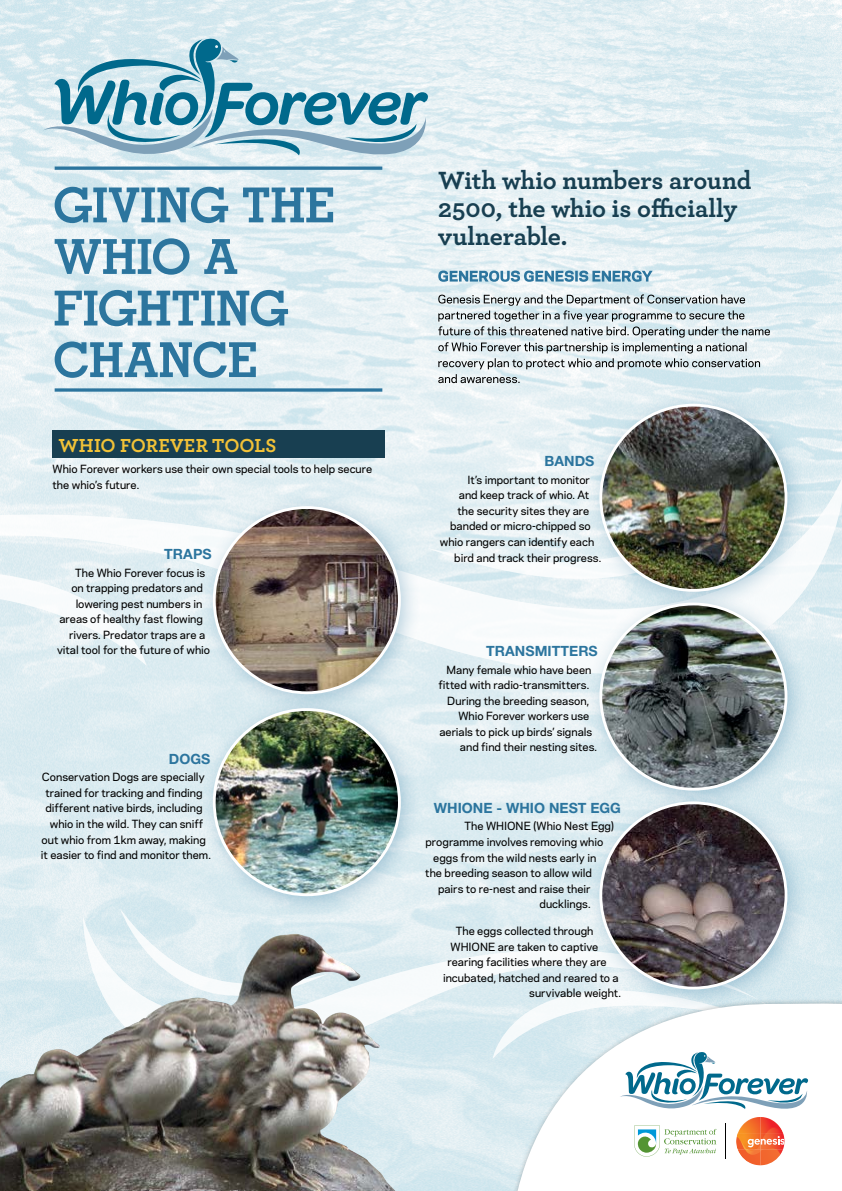
<style>
.page{position:relative;width:842px;height:1191px;background:#fff}
.page>*{position:absolute;margin:0;border:0;box-sizing:border-box;transform-origin:0 0}
.t1{font:700 26.1px/28.2px "Archer";letter-spacing:-.01em;color:#183f51}
.t2{font:700 19.8px "Archer";letter-spacing:.005em;color:#f2c237}
.t3{font:700 14.1px "Helvetica Neue LT Std";color:#2c759e}
.t4{font:500 10.6px/15.5px "Galaxie Polaris";letter-spacing:-.005em;color:#000}
</style>
<div class="page">
<img style="left:0;top:0;width:842px;height:1191px">
<svg style="left:83px;top:902px;width:502px;height:164px;background:#dfedf2"></svg>
<svg style="left:120px;top:908px;width:209px;height:25px;background:#daebf0"></svg>
<svg style="left:0;top:447px;width:842px;height:229px;fill:#e4f0f3"></svg>
<svg style="left:426px;top:458px;width:159px;height:127px;fill:#e6f1f4"></svg>
<svg style="left:0;top:493px;width:147px;height:173px"></svg>
<svg style="left:509px;top:1001px;width:333px;height:190px"></svg>
<div style="left:199px;top:492px;width:224px;height:224px;background:#2c759e;opacity:.33"></div>
<img style="left:214px;top:507px;width:184px;height:186px">
<div style="left:199px;top:694px;width:224px;height:224px;background:#2c759e;opacity:.33"></div>
<img style="left:214px;top:709px;width:185px;height:185px;border-radius:93px">
<div style="left:585px;top:389px;width:224px;height:224px;background:#2c759e;opacity:.33"></div>
<img style="left:601px;top:405px;width:185px;height:185px;border-radius:93px">
<div style="left:585px;top:588px;width:224px;height:224px;background:#2c759e;opacity:.33"></div>
<img style="left:601px;top:604px;width:185px;height:185px;border-radius:93px">
<div style="left:585px;top:787px;width:224px;height:224px;background:#2c759e;opacity:.33"></div>
<img style="left:601px;top:803px;width:185px;height:185px;border-radius:93px">
<svg style="left:438px;top:270px;width:215px;height:12px;background:#84afc7"></svg>
<svg style="left:438px;top:294px;width:332px;height:89px"></svg>
<img style="left:0;top:933px;width:400px;height:258px">
<svg style="left:55px;top:166px;width:327px;height:4px"></svg>
<svg style="left:55px;top:388px;width:327px;height:4px"></svg>
<svg style="left:55px;top:187px;width:278px;height:36px;background:#8eb7cc"></svg>
<svg style="left:55px;top:238px;width:182px;height:37px;background:#96bccf"></svg>
<svg style="left:55px;top:290px;width:233px;height:36px;background:#8db5cb"></svg>
<svg style="left:55px;top:341px;width:201px;height:37px;background:#90b7cc"></svg>
<div style="left:53px;top:430px;width:332px;height:27px;background:#183f51"></div>
<svg style="left:43px;top:39px;width:385px;height:116px;background:#a4c9d6"></svg>
<svg style="left:492px;top:934px;width:319px;height:177px"></svg>
<svg style="left:634px;top:1125px;width:82px;height:31px"></svg>
<hr style="left:726px;top:1123px;width:1px;height:35px;background:#000">
<img style="left:737px;top:1117px;width:46px;height:16px">
<img style="left:760px;top:1133px;width:24px;height:16px">
<img style="left:737px;top:1149px;width:46px;height:16px">
<svg style="left:748px;top:1136px;width:36px;height:11px"></svg>
<h1 class="t1" style="left:438px;top:164px;width:315px">With whio numbers around<br>2500, the whio is officially vulnerable.</h1>
<h2 class="t2" style="left:58px;top:429px;width:219px">WHIO FOREVER TOOLS</h2>
<p class="t4" style="left:53px;top:461px;width:321px">Whio Forever workers use their own special tools to help secure the whio’s future.</p>
<h3 class="t3" style="left:164px;top:545px;width:49px">TRAPS</h3>
<p class="t4" style="left:75px;top:564px;width:132px">The Whio Forever focus is</p>
<p class="t4" style="left:71px;top:580px;width:133px">on trapping predators and</p>
<p class="t4" style="left:76px;top:595px;width:128px">lowering pest numbers in</p>
<p class="t4" style="left:59px;top:611px;width:145px">areas of healthy fast flowing</p>
<p class="t4" style="left:69px;top:626px;width:137px">rivers. Predator traps are a</p>
<p class="t4" style="left:57px;top:642px;width:155px">vital tool for the future of whio</p>
<h3 class="t3" style="left:169px;top:750px;width:43px">DOGS</h3>
<p class="t4" style="left:41px;top:769px;width:171px;text-align:center">Conservation Dogs are specially trained for tracking and finding different native birds, including whio in the wild. They can sniff out whio from 1km away, making it easier to find and monitor them.</p>
<h3 class="t3" style="left:545px;top:452px;width:51px">BANDS</h3>
<p class="t4" style="left:467px;top:471px;width:124px">It’s important to monitor</p>
<p class="t4" style="left:459px;top:487px;width:132px">and keep track of whio. At</p>
<p class="t4" style="left:458px;top:502px;width:133px">the security sites they are</p>
<p class="t4" style="left:450px;top:518px;width:142px">banded or micro-chipped so</p>
<p class="t4" style="left:440px;top:533px;width:156px">whio rangers can identify each</p>
<p class="t4" style="left:454px;top:549px;width:149px">bird and track their progress.</p>
<h3 class="t3" style="left:486px;top:642px;width:113px">TRANSMITTERS</h3>
<p class="t4" style="left:447px;top:661px;width:146px">Many female whio have been</p>
<p class="t4" style="left:438px;top:677px;width:152px">fitted with radio-transmitters.</p>
<p class="t4" style="left:447px;top:692px;width:143px">During the breeding season,</p>
<p class="t4" style="left:458px;top:708px;width:132px">Whio Forever workers use</p>
<p class="t4" style="left:439px;top:723px;width:154px">aerials to pick up birds’ signals</p>
<p class="t4" style="left:460px;top:739px;width:139px">and find their nesting sites.</p>
<h3 class="t3" style="left:434px;top:799px;width:189px">WHIONE - WHIO NEST EGG</h3>
<p class="t4" style="left:464px;top:818px;width:151px">The WHIONE (Whio Nest Egg)</p>
<p class="t4" style="left:425px;top:833px;width:179px">programme involves removing whio</p>
<p class="t4" style="left:433px;top:849px;width:164px">eggs from the wild nests early in</p>
<p class="t4" style="left:425px;top:864px;width:168px">the breeding season to allow wild</p>
<p class="t4" style="left:438px;top:880px;width:154px">pairs to re-nest and raise their</p>
<p class="t4" style="left:540px;top:895px;width:52px">ducklings.</p>
<p class="t4" style="left:456px;top:922px;width:139px">The eggs collected through</p>
<p class="t4" style="left:450px;top:938px;width:149px">WHIONE are taken to captive</p>
<p class="t4" style="left:447px;top:953px;width:161px">rearing facilities where they are</p>
<p class="t4" style="left:443px;top:969px;width:177px">incubated, hatched and reared to a</p>
<p class="t4" style="left:529px;top:985px;width:93px">survivable weight.</p>
</div>
